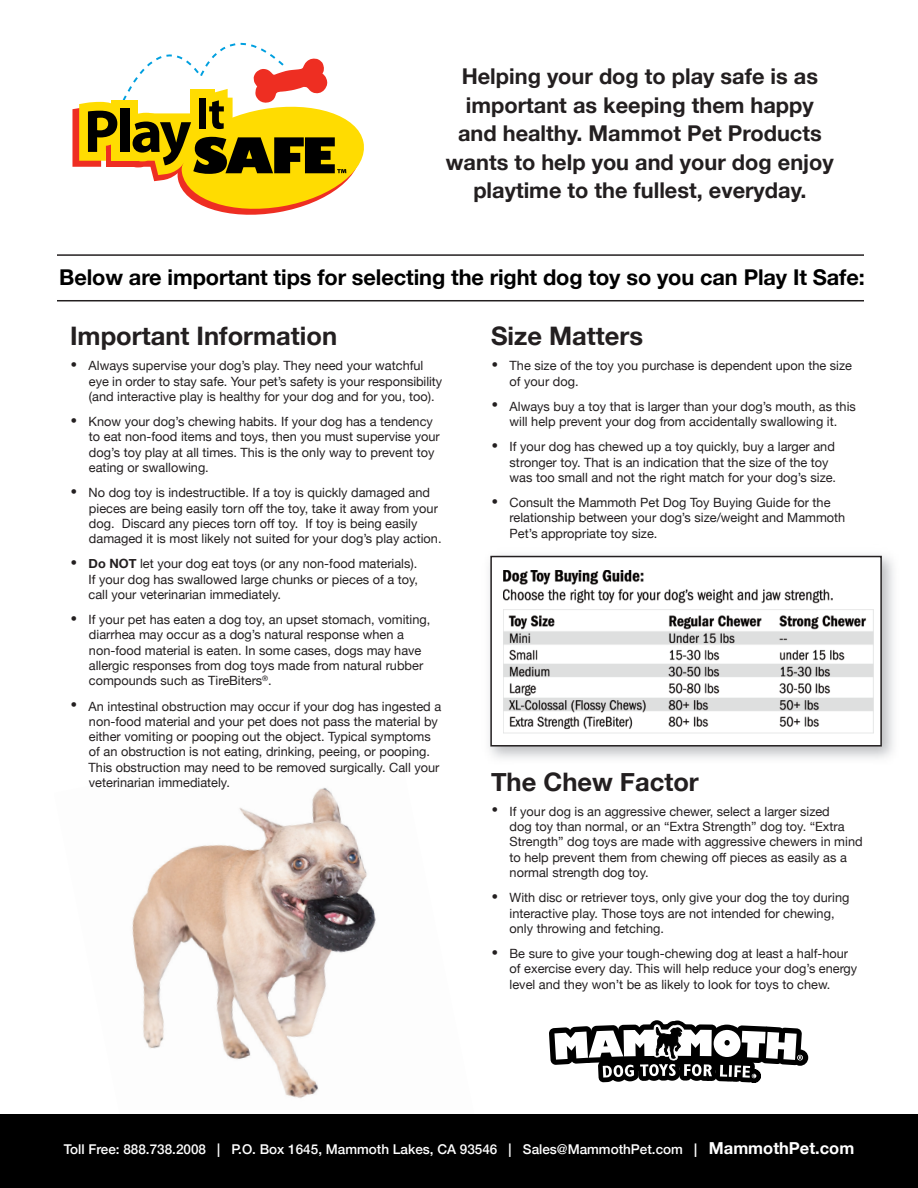
<style>
.page{position:relative;width:918px;height:1188px;background:#fff}
.page>*{position:absolute;margin:0;border:0;box-sizing:border-box;transform-origin:0 0}
.t1{font:700 25.5px "Helvetica Neue";color:#231f20}
.t2{font:700 21.75px/28.5px "Helvetica Neue";color:#231f20;text-align:center}
.t3{font:700 21.75px "Helvetica Neue";letter-spacing:-.005em;color:#000}
.t4{font:500 13.5px "Helvetica Neue";color:#fff}
.t5{font:12.75px/15.3px "Helvetica Neue";color:#231f20}
.s1{font-weight:700;font-size:21px}
.s2{font-weight:700}
.s3{font-weight:700;font-size:16.5px}
</style>
<div class="page">
<img style="left:132px;top:787px;width:244px;height:312px">
<div style="left:0;top:1114px;width:918px;height:74px;background:#000"></div>
<hr style="left:57px;top:254px;width:807px;height:2px;background:#231f20">
<hr style="left:57px;top:300px;width:807px;height:1px;background:#231f20">
<svg style="left:72px;top:42px;width:292px;height:173px"></svg>
<div style="left:490px;top:556px;width:392px;height:191px;border:2px solid #231f20"></div>
<img style="left:503px;top:570px;width:371px;height:163px">
<svg style="left:549px;top:1020px;width:259px;height:63px"></svg>
<h2 class="t2" style="left:446px;top:63px;width:389px">Helping your dog to play safe is as important as keeping them happy and healthy. Mammot Pet Products wants to help you and your dog enjoy playtime to the fullest, everyday.</h2>
<h2 class="t3" style="left:59px;top:260px;width:807px">Below are important tips for selecting the right dog toy so you can Play It Safe:</h2>
<h1 class="t1" style="left:70px;top:316px;width:269px">Important Information</h1>
<p class="t5" style="left:89px;top:359px;width:355px;text-indent:-19px"><span class="s1">•</span> Always supervise your dog’s play. They need your watchful eye in order to stay safe. Your pet’s safety is your responsibility (and interactive play is healthy for your dog and for you, too).</p>
<p class="t5" style="left:89px;top:415px;width:352px;text-indent:-19px"><span class="s1">•</span> Know your dog’s chewing habits. If your dog has a tendency to eat non-food items and toys, then you must supervise your dog’s toy play at all times. This is the only way to prevent toy eating or swallowing.</p>
<p class="t5" style="left:89px;top:486px;width:354px;text-indent:-19px"><span class="s1">•</span> No dog toy is indestructible. If a toy is quickly damaged and pieces are being easily torn off the toy, take it away from your dog. Discard any pieces torn off toy. If toy is being easily damaged it is most likely not suited for your dog’s play action.</p>
<p class="t5" style="left:89px;top:557px;width:331px;text-align:justify;text-indent:-19px"><span class="s1">•</span> <span class="s2">Do NOT</span> let your dog eat toys (or any non-food materials).<br>If your dog has swallowed large chunks or pieces of a toy, call your veterinarian immediately.</p>
<p class="t5" style="left:89px;top:613px;width:343px;text-indent:-19px"><span class="s1">•</span> If your pet has eaten a dog toy, an upset stomach, vomiting, diarrhea may occur as a dog’s natural response when a non-food material is eaten. In some cases, dogs may have allergic responses from dog toys made from natural rubber compounds such as TireBiters<sup>®</sup>.</p>
<p class="t5" style="left:89px;top:699px;width:354px;text-indent:-19px"><span class="s1">•</span> An intestinal obstruction may occur if your dog has ingested a non-food material and your pet does not pass the material by either vomiting or pooping out the object. Typical symptoms of an obstruction is not eating, drinking, peeing, or pooping.<br>This obstruction may need to be removed surgically. Call your veterinarian immediately.</p>
<h1 class="t1" style="left:491px;top:316px;width:154px">Size Matters</h1>
<p class="t5" style="left:510px;top:359px;width:344px;text-indent:-19px"><span class="s1">•</span> The size of the toy you purchase is dependent upon the size of your dog.</p>
<p class="t5" style="left:491px;top:399px;width:366px;text-align:center"><span class="s1">•</span> Always buy a toy that is larger than your dog’s mouth, as this will help prevent your dog from accidentally swallowing it.</p>
<p class="t5" style="left:510px;top:440px;width:328px;text-indent:-19px"><span class="s1">•</span> If your dog has chewed up a toy quickly, buy a larger and stronger toy. That is an indication that the size of the toy was too small and not the right match for your dog’s size.</p>
<p class="t5" style="left:510px;top:496px;width:337px;text-indent:-19px"><span class="s1">•</span> Consult the Mammoth Pet Dog Toy Buying Guide for the relationship between your dog’s size/weight and Mammoth<br>Pet’s appropriate toy size.</p>
<h1 class="t1" style="left:491px;top:762px;width:209px">The Chew Factor</h1>
<p class="t5" style="left:510px;top:804px;width:355px;text-indent:-19px"><span class="s1">•</span> If your dog is an aggressive chewer, select a larger sized<br>dog toy than normal, or an “Extra Strength” dog toy. “Extra Strength” dog toys are made with aggressive chewers in mind to help prevent them from chewing off pieces as easily as a normal strength dog toy.</p>
<p class="t5" style="left:510px;top:891px;width:341px;text-indent:-19px"><span class="s1">•</span> With disc or retriever toys, only give your dog the toy during interactive play. Those toys are not intended for chewing, only throwing and fetching.</p>
<p class="t5" style="left:510px;top:947px;width:349px;text-indent:-19px"><span class="s1">•</span> Be sure to give your tough-chewing dog at least a half-hour of exercise every day. This will help reduce your dog’s energy level and they won’t be as likely to look for toys to chew.</p>
<p class="t4" style="left:64px;top:1139px;width:792px">Toll Free: 888.738.2008 | P.O. Box 1645, Mammoth Lakes, CA 93546 | Sales@MammothPet.com <span class="s2">|</span> <span class="s3">MammothPet.com</span></p>
</div>
